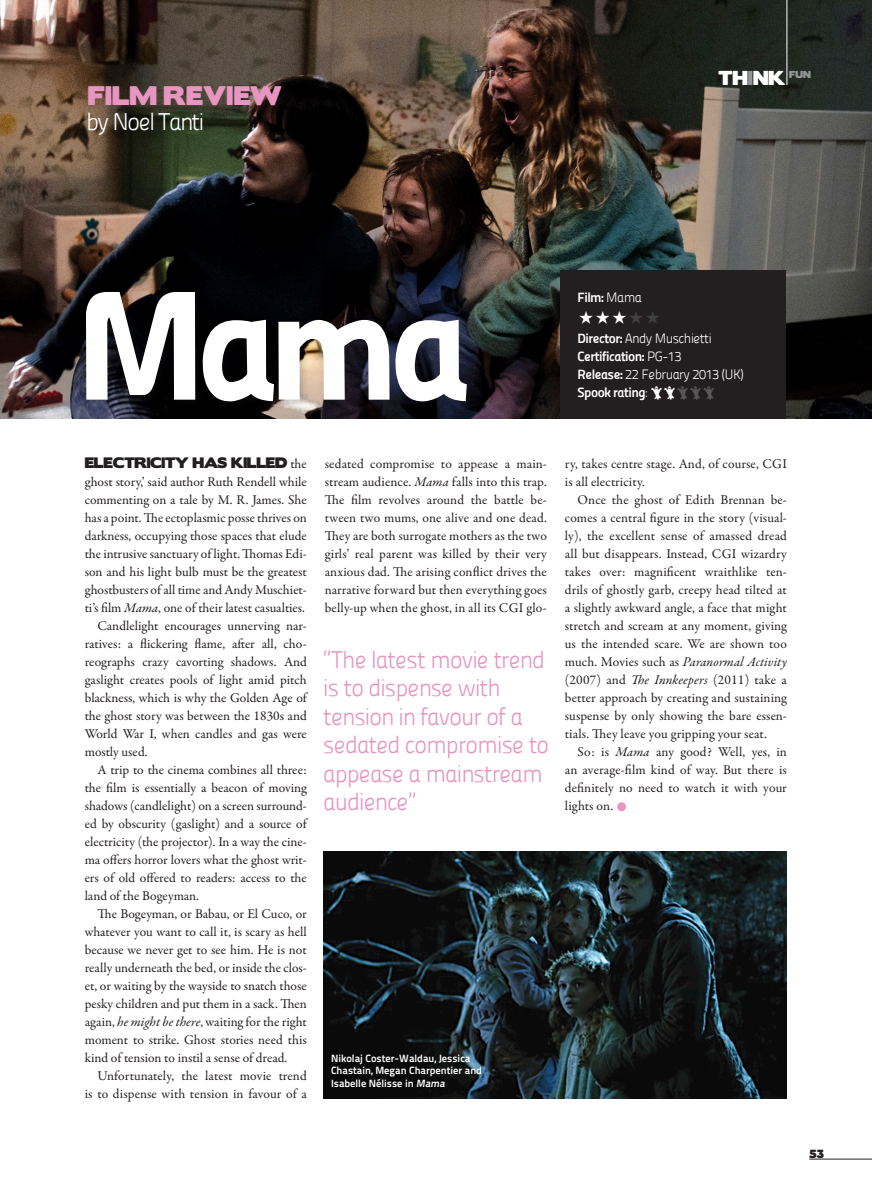
<style>
.page{position:relative;width:872px;height:1191px;background:#fff}
.page>*{position:absolute;margin:0;border:0;box-sizing:border-box;transform-origin:0 0}
.t1{font:156px "Panefresco 999 wt";color:#fff}
.t2{font:24px/28.5px "Panefresco 250 wt";letter-spacing:-.04em;color:#e696c0}
.Body_Text{font:24px "Panefresco 250 wt";letter-spacing:-.06em;color:#fff}
.t3{font:24px "Boris Black Bloxx";color:#e696c0}
.t4{font:18px "Boris Black Bloxx";color:#fff}
.t5{font:13.5px/18px "Garamond Premr Pro";color:#231e20;text-align:justify}
.t6{font:13.5px "Panefresco 250 wt";letter-spacing:-.04em;color:#fff}
.t7{font:13.5px "Panefresco 800 wt";letter-spacing:-.04em;color:#fff}
.t8{font:700 10.5px/12.6px "Titillium Text 22 L";color:#fff}
.t9{font:10.5px "Boris Black Bloxx";color:#231e20}
.t10{font:9px "Boris Black Bloxx";color:#939598}
.s1{color:#939598}
.s2{font-family:"Panefresco 250 wt"}
.s3{font-family:"Panefresco 800 wt"}
.s4{font-family:"Hallo Wien"}
.s5{font-family:"Hallo Wien";color:#58585a}
.s6{font-family:"Boris Black Bloxx"}
.s7{font-style:italic}
.s8{font-family:"Boris Black Bloxx";font-size:25.5px;color:#e696c0}
</style>
<div class="page">
<img style="left:0;top:0;width:872px;height:418px">
<hr style="left:786px;top:0;width:1px;height:85px;background:#fff">
<hr style="left:809px;top:1158px;width:63px;height:1px;background:#231e20">
<div style="left:560px;top:270px;width:226px;height:148px;background:#231e20"></div>
<img style="left:323px;top:851px;width:464px;height:247px">
<div style="left:81px;top:287px;width:397px;height:125px;background:#231e20;opacity:.25"></div>
<p class="t3" style="left:88px;top:77px;width:196px">FILM REVIEW</p>
<p class="Body_Text" style="left:86px;top:104px;width:120px">by Noel Tanti</p>
<p class="t1" style="left:75px;top:222px;width:398px">Mama</p>
<p class="t4" style="left:718px;top:64px;width:69px">TH<span class="s1">I</span>NK</p>
<p class="t10" style="left:789px;top:68px;width:23px">FUN</p>
<p class="t7" style="left:577px;top:287px;width:66px">Film: <span class="s2">Mama</span></p>
<p class="t6" style="left:577px;top:328px;width:136px"><span class="s3">Director:</span> Andy Muschietti</p>
<p class="t7" style="left:577px;top:345px;width:106px">Certification: <span class="s2">PG-13</span></p>
<p class="t6" style="left:577px;top:364px;width:168px"><span class="s3">Release:</span> 22 February 2013 (UK)</p>
<p class="t7" style="left:577px;top:381px;width:139px">Spook rating<span class="s2">:</span> <span class="s4">66</span><span class="s5">666</span></p>
<p class="t5" style="left:85px;top:455px;width:224px"><span class="s6">ELECTRICITY HAS KILLED</span> the ghost story,’ said author Ruth Rendell while commenting on a tale by M. R. James. She has a point. The ectoplasmic posse thrives on darkness, occupying those spaces that elude the intrusive sanctuary of light. Thomas Edi&shy;son and his light bulb must be the greatest ghostbusters of all time and Andy Muschiet&shy;ti’s film <span class="s7">Mama</span>, one of their latest casualties.</p>
<p class="t5" style="left:85px;top:617px;width:225px;text-indent:13px">Candlelight encourages unnerving nar&shy;ratives: a flickering flame, after all, cho&shy;reographs crazy cavorting shadows. And gaslight creates pools of light amid pitch blackness, which is why the Golden Age of the ghost story was between the 1830s and World War I, when candles and gas were mostly used.</p>
<p class="t5" style="left:85px;top:761px;width:225px;text-indent:13px">A trip to the cinema combines all three: the film is essentially a beacon of moving shadows (candlelight) on a screen surround&shy;ed by obscurity (gaslight) and a source of electricity (the projector). In a way the cine&shy;ma offers horror lovers what the ghost writ&shy;ers of old offered to readers: access to the land of the Bogeyman.</p>
<p class="t5" style="left:85px;top:905px;width:223px;text-indent:13px">The Bogeyman, or Babau, or El Cuco, or whatever you want to call it, is scary as hell because we never get to see him. He is not really underneath the bed, or inside the clos&shy;et, or waiting by the wayside to snatch those pesky children and put them in a sack. Then again, <span class="s7">he might be there</span>, waiting for the right moment to strike. Ghost stories need this kind of tension to instil a sense of dread.</p>
<p class="t5" style="left:85px;top:1067px;width:224px;text-align:right">Unfortunately, the latest movie trend<br>is to dispense with tension in favour of a</p>
<p class="t5" style="left:325px;top:455px;width:223px">sedated compromise to appease a main&shy;stream audience. <span class="s7">Mama</span> falls into this trap.<br>The film revolves around the battle be&shy;tween two mums, one alive and one dead.<br>They are both surrogate mothers as the two girls’ real parent was killed by their very anxious dad. The arising conflict drives the narrative forward but then everything goes belly-up when the ghost, in all its CGI glo-</p>
<p class="t5" style="left:565px;top:455px;width:223px">ry, takes centre stage. And, of course, CGI is all electricity.</p>
<p class="t5" style="left:565px;top:491px;width:224px;text-indent:13px">Once the ghost of Edith Brennan be&shy;comes a central figure in the story (visual&shy;ly), the excellent sense of amassed dread all but disappears. Instead, CGI wizardry takes over: magnificent wraithlike ten&shy;drils of ghostly garb, creepy head tilted at a slightly awkward angle, a face that might stretch and scream at any moment, giving us the intended scare. We are shown too much. Movies such as <span class="s7">Paranormal Activity </span>(2007) and <span class="s7">The Innkeepers</span> (2011) take a better approach by creating and sustaining suspense by only showing the bare essen&shy;tials. They leave you gripping your seat.</p>
<p class="t5" style="left:565px;top:743px;width:224px;text-indent:13px">So: is <span class="s7">Mama</span> any good? Well, yes, in an average-film kind of way. But there is definitely no need to watch it with your lights on. <span class="s8">•</span></p>
<p class="t2" style="left:323px;top:643px;width:227px">“The latest movie trend is to dispense with tension in favour of a sedated compromise to appease a mainstream audience”</p>
<p class="t8" style="left:331px;top:1051px;width:152px">Nikolaj Coster-Waldau, Jessica<br>Chastain, Megan Charpentier and<br>Isabelle Nélisse in Mama</p>
<p class="t9" style="left:809px;top:1145px;width:16px">53</p>
</div>
